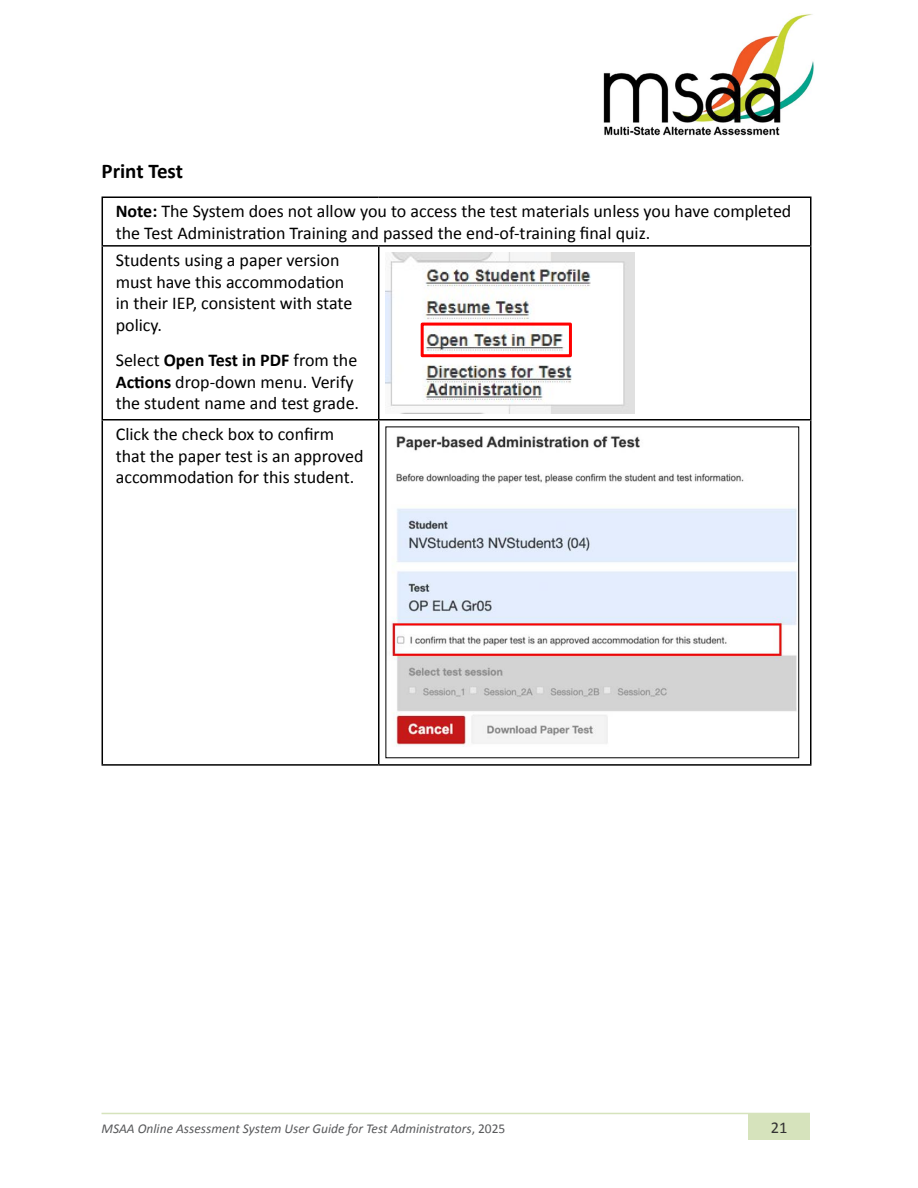
<style>
.page{position:relative;width:918px;height:1188px;background:#fff}
.page>*{position:absolute;margin:0;border:0;box-sizing:border-box;transform-origin:0 0}
.Heading_2{font:700 21px "Calibri";color:#000}
.Table_Text{font:18px/21.6px "Calibri";color:#000}
.t1{font:16.5px "Calibri";color:#333}
.t2{font:italic 13.5px "Calibri";color:#58595b}
.s1{font-weight:700}
.s2{font-style:normal}
</style>
<div class="page">
<div style="left:748px;top:1113px;width:62px;height:27px;background:#d6e3bc"></div>
<hr style="left:102px;top:1113px;width:708px;height:1px;background:#d6e3bc">
<img style="left:603px;top:13px;width:211px;height:123px">
<hr style="left:102px;top:196px;width:277px;height:2px;background:#000">
<hr style="left:102px;top:198px;width:1px;height:47px;background:#000">
<hr style="left:379px;top:196px;width:433px;height:2px;background:#000">
<hr style="left:810px;top:198px;width:2px;height:47px;background:#000">
<hr style="left:102px;top:245px;width:277px;height:2px;background:#000">
<hr style="left:102px;top:247px;width:1px;height:172px;background:#000">
<hr style="left:379px;top:245px;width:433px;height:2px;background:#000">
<hr style="left:378px;top:247px;width:2px;height:172px;background:#000">
<hr style="left:810px;top:247px;width:2px;height:172px;background:#000">
<hr style="left:102px;top:419px;width:277px;height:2px;background:#000">
<hr style="left:102px;top:421px;width:1px;height:343px;background:#000">
<hr style="left:379px;top:419px;width:433px;height:2px;background:#000">
<hr style="left:378px;top:421px;width:2px;height:343px;background:#000">
<hr style="left:810px;top:421px;width:2px;height:343px;background:#000">
<hr style="left:102px;top:764px;width:277px;height:2px;background:#000">
<hr style="left:379px;top:764px;width:433px;height:2px;background:#000">
<img style="left:386px;top:253px;width:249px;height:160px">
<div style="left:421px;top:323px;width:151px;height:34px;border:3px solid #f00"></div>
<img style="left:391px;top:436px;width:406px;height:311px">
<p class="Heading_2" style="left:102px;top:157px;width:83px">Print Test</p>
<p class="Table_Text" style="left:116px;top:201px;width:677px"><span class="s1">Note:</span> The System does not allow you to access the test materials unless you have completed the Test Administration Training and passed the end-of-training final quiz.</p>
<p class="Table_Text" style="left:116px;top:249px;width:238px">Students using a paper version must have this accommodation in their IEP, consistent with state policy.</p>
<p class="Table_Text" style="left:116px;top:349px;width:245px">Select <span class="s1">Open Test in PDF</span> from the<br><span class="s1">Actions</span> drop-down menu. Verify the student name and test grade.</p>
<p class="Table_Text" style="left:116px;top:423px;width:249px">Click the check box to confirm that the paper test is an approved accommodation for this student.</p>
<p class="t2" style="left:102px;top:1120px;width:405px">MSAA Online Assessment System User Guide for Test Administrators<span class="s2">, 2025</span></p>
<p class="t1" style="left:771px;top:1117px;width:18px">21</p>
</div>
